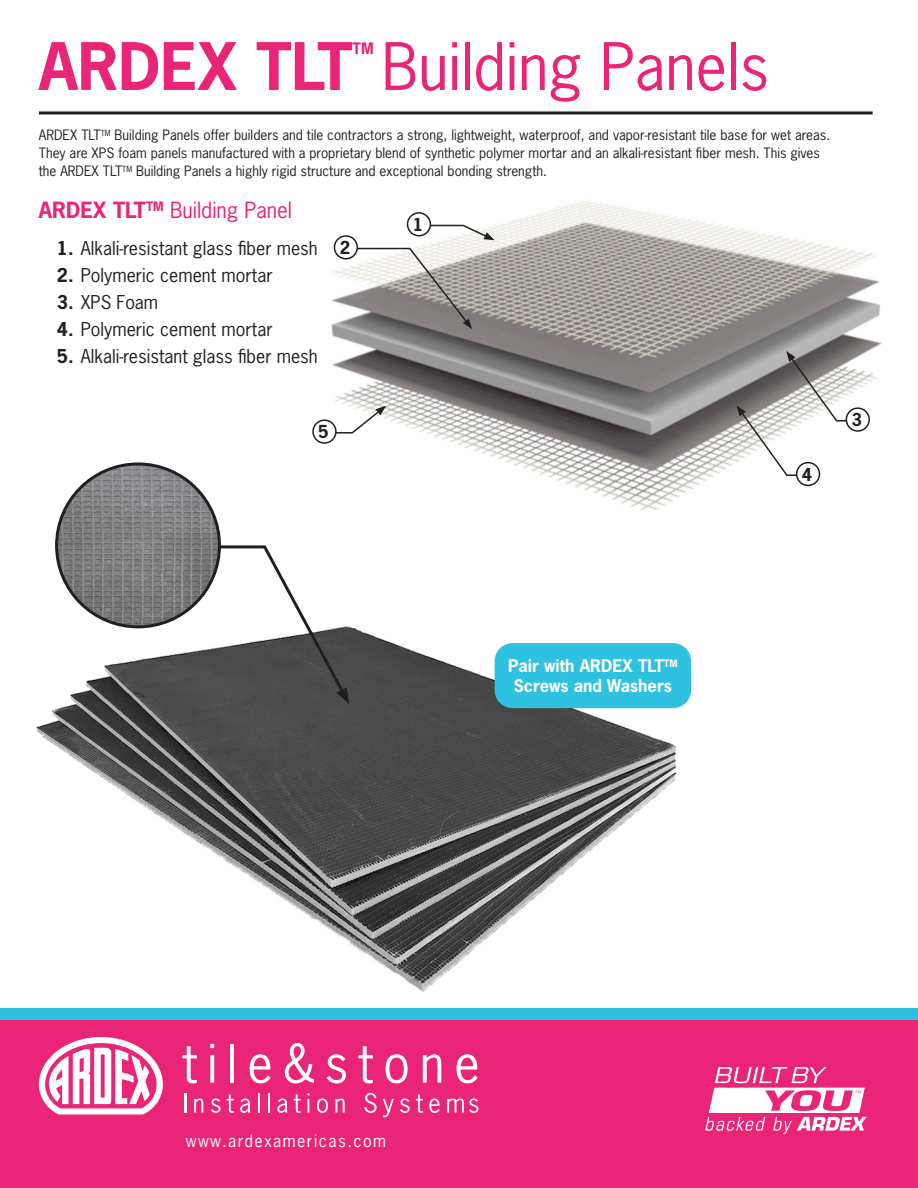
<style>
.page{position:relative;width:918px;height:1188px;background:#fff}
.page>*{position:absolute;margin:0;border:0;box-sizing:border-box;transform-origin:0 0}
.t1{font:61.5px "News Gothic Std";color:#ea2476}
.t2{font:700 61.5px "News Gothic Std";color:#ea2476}
.t3{font:21px "News Gothic Std";color:#ea2476}
.t4{font:18px "News Gothic Std";color:#231f20}
.t5{font:700 16.8px "News Gothic Std";color:#231f20}
.t6{font:700 16.5px/19.8px "News Gothic Std";color:#fff;text-align:center}
.t7{font:16.2px "News Gothic Std";letter-spacing:.09em;color:#fff}
.t8{font:700 14.85px "News Gothic Std";color:#ea2476}
.t9{font:13.5px/18px "News Gothic Std";color:#231f20}
.s1{font-weight:700}
</style>
<div class="page">
<img style="left:330px;top:201px;width:552px;height:310px">
<img style="left:22px;top:608px;width:683px;height:401px">
<div style="left:0;top:1009px;width:918px;height:179px;background:#ea2476"></div>
<hr style="left:184px;top:1093px;width:2px;height:20px;background:#fff">
<svg style="left:194px;top:1098px;width:9px;height:15px"></svg>
<svg style="left:211px;top:1098px;width:9px;height:15px"></svg>
<svg style="left:227px;top:1094px;width:7px;height:19px"></svg>
<svg style="left:240px;top:1098px;width:10px;height:15px"></svg>
<hr style="left:258px;top:1093px;width:2px;height:20px;background:#fff">
<hr style="left:268px;top:1093px;width:2px;height:20px;background:#fff">
<svg style="left:277px;top:1098px;width:10px;height:15px"></svg>
<svg style="left:294px;top:1094px;width:7px;height:19px"></svg>
<svg style="left:307px;top:1093px;width:2px;height:20px"></svg>
<svg style="left:317px;top:1098px;width:11px;height:15px"></svg>
<svg style="left:335px;top:1098px;width:10px;height:15px"></svg>
<svg style="left:364px;top:1093px;width:13px;height:20px"></svg>
<svg style="left:383px;top:1099px;width:11px;height:18px"></svg>
<svg style="left:400px;top:1098px;width:10px;height:15px"></svg>
<svg style="left:416px;top:1094px;width:7px;height:19px"></svg>
<svg style="left:429px;top:1098px;width:11px;height:15px"></svg>
<svg style="left:447px;top:1098px;width:31px;height:15px"></svg>
<svg style="left:183px;top:1046px;width:14px;height:37px"></svg>
<svg style="left:210px;top:1055px;width:4px;height:28px"></svg>
<svg style="left:210px;top:1044px;width:4px;height:4px"></svg>
<hr style="left:230px;top:1044px;width:4px;height:39px;background:#fff">
<svg style="left:250px;top:1054px;width:21px;height:29px"></svg>
<svg style="left:285px;top:1043px;width:29px;height:40px"></svg>
<svg style="left:327px;top:1054px;width:19px;height:29px"></svg>
<svg style="left:359px;top:1046px;width:14px;height:37px"></svg>
<svg style="left:386px;top:1054px;width:22px;height:29px"></svg>
<svg style="left:423px;top:1054px;width:18px;height:29px"></svg>
<svg style="left:457px;top:1054px;width:21px;height:29px"></svg>
<svg style="left:39px;top:1037px;width:124px;height:78px"></svg>
<hr style="left:39px;top:111px;width:834px;height:3px;background:#231f20">
<div style="left:0;top:1009px;width:918px;height:11px;background:#2ec1e0"></div>
<svg style="left:705px;top:1067px;width:162px;height:67px"></svg>
<svg style="left:422px;top:224px;width:73px;height:16px"></svg>
<div style="left:408px;top:213px;width:22px;height:23px;background:#fff;border-radius:50%"></div>
<div style="left:407px;top:212px;width:24px;height:24px;border:2px solid #231f20;border-radius:50%"></div>
<svg style="left:330px;top:406px;width:56px;height:28px"></svg>
<div style="left:313px;top:420px;width:23px;height:23px;background:#fff;border-radius:50%"></div>
<div style="left:312px;top:419px;width:25px;height:25px;border:2px solid #231f20;border-radius:50%"></div>
<div style="left:846px;top:408px;width:23px;height:23px;background:#fff;border-radius:50%"></div>
<div style="left:846px;top:407px;width:24px;height:25px;border:2px solid #231f20;border-radius:50%"></div>
<svg style="left:349px;top:247px;width:123px;height:82px"></svg>
<div style="left:334px;top:236px;width:23px;height:23px;background:#fff;border-radius:50%"></div>
<div style="left:334px;top:235px;width:24px;height:25px;border:2px solid #231f20;border-radius:50%"></div>
<svg style="left:737px;top:351px;width:117px;height:126px"></svg>
<div style="left:797px;top:463px;width:23px;height:22px;background:#fff;border-radius:50%"></div>
<div style="left:796px;top:462px;width:24px;height:24px;border:2px solid #231f20;border-radius:50%"></div>
<img style="left:57px;top:464px;width:162px;height:163px;border-radius:81px">
<svg style="left:217px;top:544px;width:132px;height:160px"></svg>
<div style="left:495px;top:643px;width:196px;height:65px;background:#2ec1e0;border-radius:18px"></div>
<p class="t2" style="left:39px;top:26px;width:315px">ARDEX TLT</p>
<p class="t8" style="left:353px;top:39px;width:23px">TM</p>
<p class="t1" style="left:382px;top:27px;width:389px">Building Panels</p>
<p class="t9" style="left:39px;top:126px;width:793px">ARDEX TLT<sup>TM</sup> Building Panels offer builders and tile contractors a strong, lightweight, waterproof, and vapor-resistant tile base for wet areas.<br>They are XPS foam panels manufactured with a proprietary blend of synthetic polymer mortar and an alkali-resistant fiber mesh. This gives the ARDEX TLT<sup>TM</sup> Building Panels a highly rigid structure and exceptional bonding strength.</p>
<p class="t3" style="left:39px;top:196px;width:255px"><span class="s1">ARDEX TLT</span><sup>TM</sup> Building Panel</p>
<p class="t4" style="left:57px;top:237px;width:262px"><span class="s1">1.</span> Alkali-resistant glass fiber mesh</p>
<p class="t4" style="left:57px;top:264px;width:217px"><span class="s1">2.</span> Polymeric cement mortar</p>
<p class="t4" style="left:57px;top:291px;width:103px"><span class="s1">3.</span> XPS Foam</p>
<p class="t4" style="left:57px;top:318px;width:217px"><span class="s1">4.</span> Polymeric cement mortar</p>
<p class="t4" style="left:57px;top:345px;width:262px"><span class="s1">5.</span> Alkali-resistant glass fiber mesh</p>
<p class="t5" style="left:413px;top:213px;width:12px">1</p>
<p class="t5" style="left:340px;top:236px;width:12px">2</p>
<p class="t5" style="left:318px;top:421px;width:12px">5</p>
<p class="t5" style="left:802px;top:463px;width:12px">4</p>
<p class="t5" style="left:852px;top:409px;width:12px">3</p>
<p class="t6" style="left:508px;top:656px;width:171px">Pair with ARDEX TLT<sup>TM<br></sup>Screws and Washers</p>
<p class="t7" style="left:186px;top:1130px;width:202px">www.ardexamericas.com</p>
</div>
